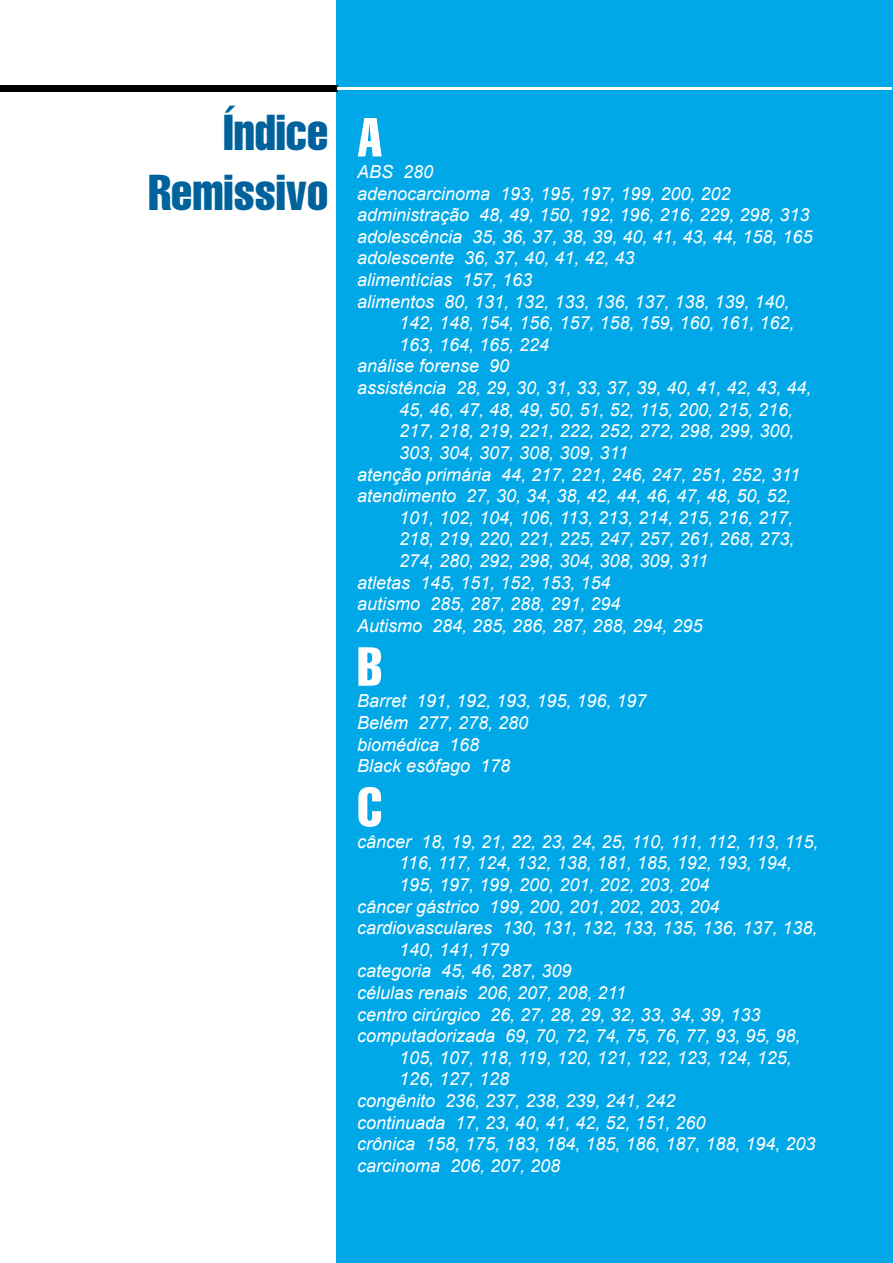
<style>
.page{position:relative;width:893px;height:1263px;background:#fff}
.page>*{position:absolute;margin:0;border:0;box-sizing:border-box;transform-origin:0 0}
.t1{font:extra-condensed 54px "Helvetica";color:#fff}
.t2{font:extra-condensed 49.5px/60px "Helvetica";color:#00629c;text-align:right}
.t3{font:italic 18px/21.6px "Arial";color:#fff}
</style>
<div class="page">
<div style="left:336px;top:0;width:557px;height:1263px;background:#00a8e7"></div>
<div style="left:0;top:85px;width:337px;height:6px;background:#000"></div>
<hr style="left:337px;top:87px;width:555px;height:2px;background:#fff">
<h2 class="t2" style="left:148px;top:101px;width:181px">Índice<br>Remissivo</h2>
<h1 class="t1" style="left:357px;top:103px;width:27px">A</h1>
<p class="t3" style="left:357px;top:161px;width:457px">ABS 280<br>adenocarcinoma 193, 195, 197, 199, 200, 202 administração 48, 49, 150, 192, 196, 216, 229, 298, 313 adolescência 35, 36, 37, 38, 39, 40, 41, 43, 44, 158, 165 adolescente 36, 37, 40, 41, 42, 43<br>alimentícias 157, 163<br>alimentos 80, 131, 132, 133, 136, 137, 138, 139, 140,</p>
<p class="t3" style="left:399px;top:312px;width:397px">142, 148, 154, 156, 157, 158, 159, 160, 161, 162,</p>
<p class="t3" style="left:399px;top:334px;width:152px">163, 164, 165, 224</p>
<p class="t3" style="left:357px;top:356px;width:154px">análise forense 90</p>
<p class="t3" style="left:357px;top:377px;width:456px">assistência 28, 29, 30, 31, 33, 37, 39, 40, 41, 42, 43, 44,</p>
<p class="t3" style="left:399px;top:399px;width:395px">45, 46, 47, 48, 49, 50, 51, 52, 115, 200, 215, 216,</p>
<p class="t3" style="left:399px;top:420px;width:397px">217, 218, 219, 221, 222, 252, 272, 298, 299, 300,</p>
<p class="t3" style="left:399px;top:442px;width:230px">303, 304, 307, 308, 309, 311</p>
<p class="t3" style="left:357px;top:464px;width:444px">atenção primária 44, 217, 221, 246, 247, 251, 252, 311</p>
<p class="t3" style="left:357px;top:485px;width:436px">atendimento 27, 30, 34, 38, 42, 44, 46, 47, 48, 50, 52,</p>
<p class="t3" style="left:399px;top:507px;width:395px">101, 102, 104, 106, 113, 213, 214, 215, 216, 217,</p>
<p class="t3" style="left:399px;top:528px;width:397px">218, 219, 220, 221, 225, 247, 257, 261, 268, 273,</p>
<p class="t3" style="left:399px;top:550px;width:310px">274, 280, 292, 298, 304, 308, 309, 311</p>
<p class="t3" style="left:357px;top:572px;width:255px">atletas 145, 151, 152, 153, 154</p>
<p class="t3" style="left:357px;top:593px;width:265px">autismo 285, 287, 288, 291, 294</p>
<p class="t3" style="left:357px;top:615px;width:347px">Autismo 284, 285, 286, 287, 288, 294, 295</p>
<h1 class="t1" style="left:357px;top:632px;width:27px">B</h1>
<p class="t3" style="left:357px;top:690px;width:291px">Barret 191, 192, 193, 195, 196, 197<br>Belém 277, 278, 280<br>biomédica 168<br>Black esôfago 178</p>
<h1 class="t1" style="left:357px;top:773px;width:27px">C</h1>
<p class="t3" style="left:357px;top:831px;width:463px">câncer 18, 19, 21, 22, 23, 24, 25, 110, 111, 112, 113, 115,</p>
<p class="t3" style="left:399px;top:852px;width:394px">116, 117, 124, 132, 138, 181, 185, 192, 193, 194,</p>
<p class="t3" style="left:399px;top:874px;width:312px">195, 197, 199, 200, 201, 202, 203, 204</p>
<p class="t3" style="left:357px;top:896px;width:364px">câncer gástrico 199, 200, 201, 202, 203, 204</p>
<p class="t3" style="left:357px;top:917px;width:462px">cardiovasculares 130, 131, 132, 133, 135, 136, 137, 138,</p>
<p class="t3" style="left:399px;top:939px;width:112px">140, 141, 179</p>
<p class="t3" style="left:357px;top:960px;width:216px">categoria 45, 46, 287, 309</p>
<p class="t3" style="left:357px;top:982px;width:270px">célulаs rеnаis 206, 207, 208, 211</p>
<p class="t3" style="left:357px;top:1004px;width:405px">centro cirúrgico 26, 27, 28, 29, 32, 33, 34, 39, 133</p>
<p class="t3" style="left:357px;top:1025px;width:445px">computadorizada 69, 70, 72, 74, 75, 76, 77, 93, 95, 98,</p>
<p class="t3" style="left:399px;top:1047px;width:394px">105, 107, 118, 119, 120, 121, 122, 123, 124, 125,</p>
<p class="t3" style="left:399px;top:1068px;width:112px">126, 127, 128</p>
<p class="t3" style="left:357px;top:1090px;width:320px">congênito 236, 237, 238, 239, 241, 242</p>
<p class="t3" style="left:357px;top:1112px;width:350px">continuada 17, 23, 40, 41, 42, 52, 151, 260</p>
<p class="t3" style="left:357px;top:1133px;width:460px">crônica 158, 175, 183, 184, 185, 186, 187, 188, 194, 203</p>
<p class="t3" style="left:357px;top:1155px;width:205px">cаrcinоmа 206, 207, 208</p>
</div>
